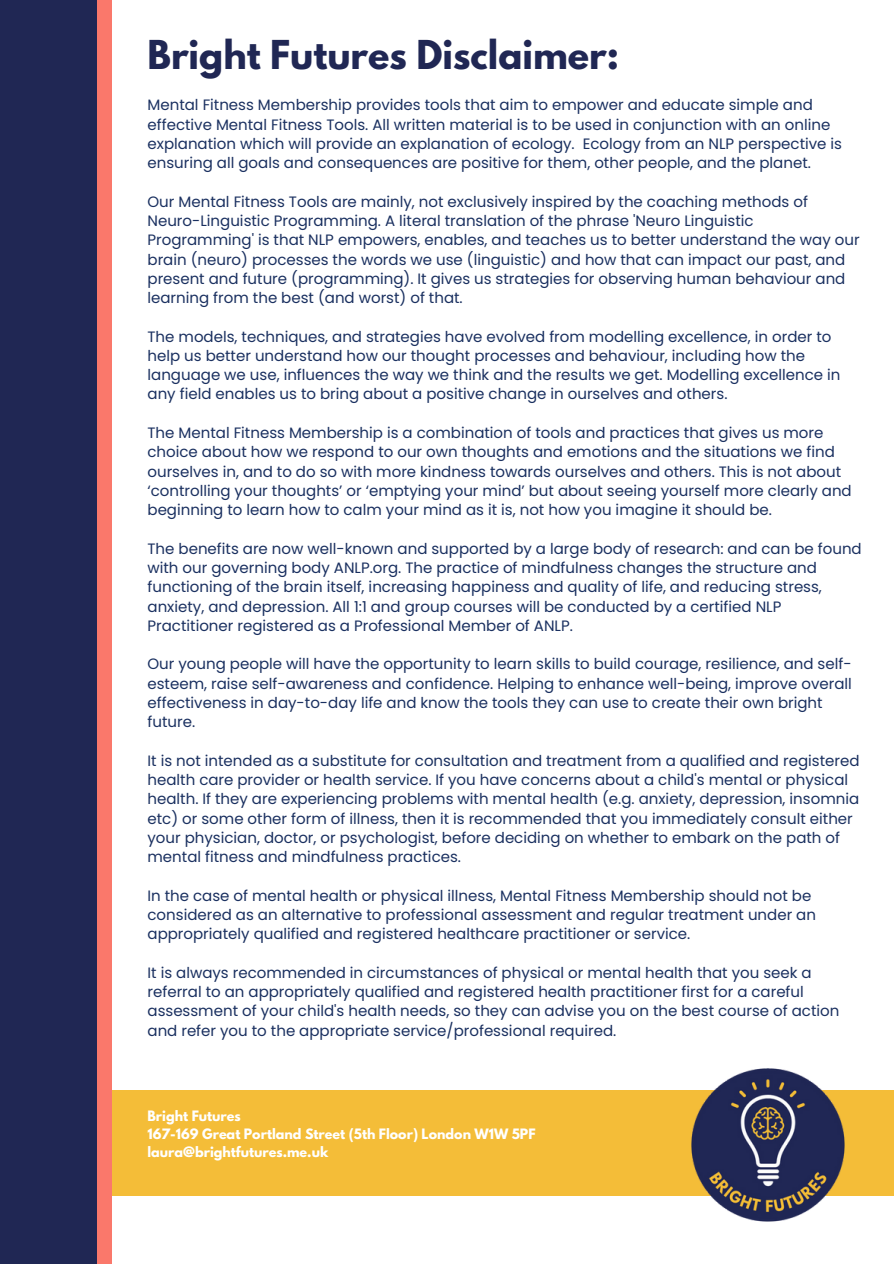
<style>
.page{position:relative;width:894px;height:1264px;background:#fff}
.page>*{position:absolute;margin:0;border:0;box-sizing:border-box;transform-origin:0 0}
.t1{font:700 35.25px "League Spartan";color:#202754}
.t2{font:15px/19.2px "Poppins";color:#1a3060}
.t3{font:700 12.75px "League Spartan";color:#fff}
</style>
<div class="page">
<div style="left:0;top:1089px;width:893px;height:106px;background:#f4bd38"></div>
<div style="left:0;top:0;width:111px;height:1263px;background:#fa786b"></div>
<div style="left:0;top:0;width:97px;height:1263px;background:#202754"></div>
<img style="left:673px;top:1068px;width:189px;height:154px">
<p class="t1" style="left:147px;top:37px;width:473px">Bright Futures Disclaimer:</p>
<p class="t2" style="left:147px;top:95px;width:695px">Mental Fitness Membership provides tools that aim to empower and educate simple and effective Mental Fitness Tools. All written material is to be used in conjunction with an online explanation which will provide an explanation of ecology. Ecology from an NLP perspective is ensuring all goals and consequences are positive for them, other people, and the planet.</p>
<p class="t2" style="left:147px;top:192px;width:713px">Our Mental Fitness Tools are mainly, not exclusively inspired by the coaching methods of Neuro-Linguistic Programming. A literal translation of the phrase 'Neuro Linguistic Programming' is that NLP empowers, enables, and teaches us to better understand the way our brain (neuro) processes the words we use (linguistic) and how that can impact our past, and present and future (programming). It gives us strategies for observing human behaviour and learning from the best (and worst) of that.</p>
<p class="t2" style="left:147px;top:327px;width:694px">The models, techniques, and strategies have evolved from modelling excellence, in order to help us better understand how our thought processes and behaviour, including how the language we use, influences the way we think and the results we get. Modelling excellence in any field enables us to bring about a positive change in ourselves and others.</p>
<p class="t2" style="left:147px;top:423px;width:705px">The Mental Fitness Membership is a combination of tools and practices that gives us more choice about how we respond to our own thoughts and emotions and the situations we find ourselves in, and to do so with more kindness towards ourselves and others. This is not about ‘controlling your thoughts’ or ‘emptying your mind’ but about seeing yourself more clearly and beginning to learn how to calm your mind as it is, not how you imagine it should be.</p>
<p class="t2" style="left:147px;top:539px;width:715px">The benefits are now well-known and supported by a large body of research: and can be found with our governing body ANLP.org. The practice of mindfulness changes the structure and functioning of the brain itself, increasing happiness and quality of life, and reducing stress, anxiety, and depression. All 1:1 and group courses will be conducted by a certified NLP Practitioner registered as a Professional Member of ANLP.</p>
<p class="t2" style="left:147px;top:654px;width:705px">Our young people will have the opportunity to learn skills to build courage, resilience, and self&shy;esteem, raise self-awareness and confidence. Helping to enhance well-being, improve overall effectiveness in day-to-day life and know the tools they can use to create their own bright future.</p>
<p class="t2" style="left:147px;top:751px;width:713px">It is not intended as a substitute for consultation and treatment from a qualified and registered health care provider or health service. If you have concerns about a child's mental or physical health. If they are experiencing problems with mental health (e.g. anxiety, depression, insomnia etc) or some other form of illness, then it is recommended that you immediately consult either your physician, doctor, or psychologist, before deciding on whether to embark on the path of mental fitness and mindfulness practices.</p>
<p class="t2" style="left:147px;top:885px;width:669px">In the case of mental health or physical illness, Mental Fitness Membership should not be considered as an alternative to professional assessment and regular treatment under an appropriately qualified and registered healthcare practitioner or service.</p>
<p class="t2" style="left:147px;top:962px;width:693px">It is always recommended in circumstances of physical or mental health that you seek a referral to an appropriately qualified and registered health practitioner first for a careful assessment of your child's health needs, so they can advise you on the best course of action and refer you to the appropriate service/professional required.</p>
<p class="t3" style="left:147px;top:1109px;width:95px">Bright Futures</p>
<p class="t3" style="left:147px;top:1127px;width:389px">167-169 Great Portland Street (5th Floor) London W1W 5PF</p>
<p class="t3" style="left:147px;top:1145px;width:182px">laura@brightfutures.me.uk</p>
</div>
